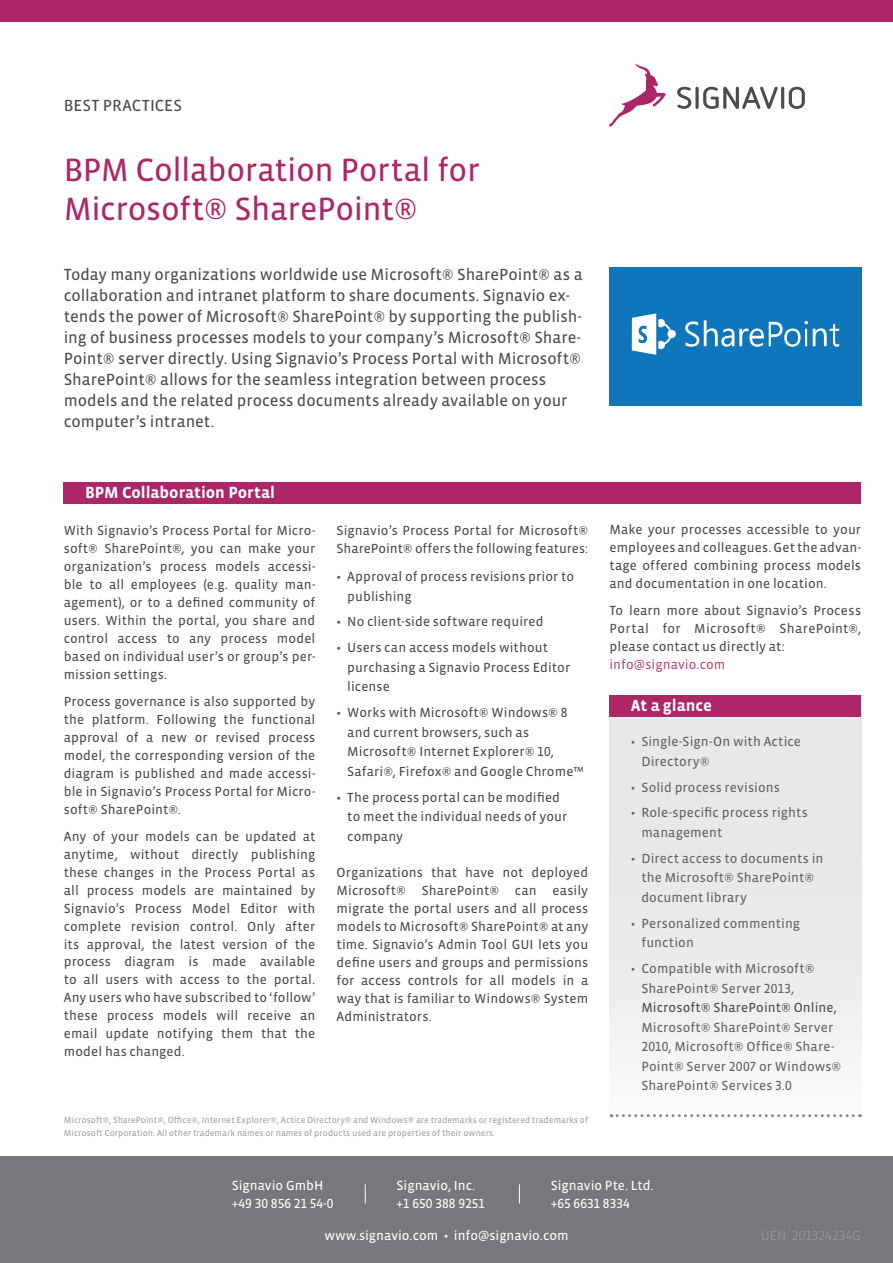
<style>
.page{position:relative;width:893px;height:1263px;background:#fff}
.page>*{position:absolute;margin:0;border:0;box-sizing:border-box;transform-origin:0 0}
.t1{font:33px/39px "Vista Sans OT";letter-spacing:-.01em;color:#ad2668}
.t2{font:16.5px/21px "Vista Sans OT";color:#4b4c4d}
.t3{font:700 16.5px "Vista Sans OT";color:#fff}
.t4{font:13.5px/18px "Vista Sans OT";letter-spacing:.01em;color:#4b4c4d;text-align:justify}
.t5{font:13.5px/19.5px "Vista Sans OT";letter-spacing:.01em;color:#636366}
.t6{font:13.5px/18px "Vista Sans OT";color:#fff}
.t7{font:13.5px "Vista Sans OT";letter-spacing:.005em;color:#b74b77}
.t8{font:300 13.5px "Vista Sans OT";color:#9d9fa2}
.t9{font:9px/13.5px "Vista Sans OT";color:#9d9fa2}
</style>
<div class="page">
<div style="left:609px;top:716px;width:252px;height:400px;background:linear-gradient(to bottom,#e2e4e5,#f6f6f7)"></div>
<svg style="left:677px;top:87px;width:128px;height:22px"></svg>
<hr style="left:781px;top:87px;width:3px;height:22px;background:#4b4c4d;border-radius:2px">
<div style="left:0;top:0;width:893px;height:21px;background:#ad2668"></div>
<div style="left:64px;top:483px;width:797px;height:21px;background:#ad2668"></div>
<svg style="left:609px;top:64px;width:57px;height:63px"></svg>
<div style="left:609px;top:695px;width:252px;height:21px;background:#ad2668"></div>
<svg style="left:611px;top:1114px;width:250px;height:3px"></svg>
<svg style="left:609px;top:268px;width:252px;height:137px;background:#1e7ec0"></svg>
<div style="left:0;top:1157px;width:893px;height:106px;background:#76787b"></div>
<svg style="left:365px;top:1184px;width:1px;height:19px"></svg>
<svg style="left:519px;top:1184px;width:1px;height:19px"></svg>
<p class="t2" style="left:64px;top:95px;width:120px">BEST PRACTICES</p>
<h1 class="t1" style="left:64px;top:151px;width:417px">BPM Collaboration Portal for<br>Microsoft® SharePoint®</h1>
<p class="t2" style="left:64px;top:264px;width:520px">Today many organizations worldwide use Microsoft® SharePoint® as a collaboration and intranet platform to share documents. Signavio ex&shy;tends the power of Microsoft® SharePoint® by supporting the publish&shy;ing of business processes models to your company’s Microsoft® Share-Point® server directly. Using Signavio’s Process Portal with Microsoft® SharePoint® allows for the seamless integration between process models and the related process documents already available on your computer’s intranet.</p>
<p class="t3" style="left:85px;top:484px;width:192px">BPM Collaboration Portal</p>
<p class="t4" style="left:64px;top:521px;width:253px">With Signavio’s Process Portal for Micro&shy;soft® SharePoint®, you can make your organization’s process models accessi&shy;ble to all employees (e.g. quality man&shy;agement), or to a defined community of users. Within the portal, you share and control access to any process model based on individual user’s or group’s per&shy;mission settings.</p>
<p class="t4" style="left:64px;top:692px;width:253px">Process governance is also supported by the platform. Following the functional approval of a new or revised process model, the corresponding version of the diagram is published and made accessi&shy;ble in Signavio’s Process Portal for Micro&shy;soft® SharePoint®.</p>
<p class="t4" style="left:64px;top:827px;width:253px">Any of your models can be updated at anytime, without directly publishing these changes in the Process Portal as all process models are maintained by Signavio’s Process Model Editor with complete revision control. Only after its approval, the latest version of the process diagram is made available to all users with access to the portal.<br>Any users who have subscribed to ‘follow’ these process models will receive an email update notifying them that the model has changed.</p>
<p class="t4" style="left:337px;top:521px;width:253px">Signavio’s Process Portal for Microsoft®<br>SharePoint® offers the following features:</p>
<p class="t4" style="left:347px;top:567px;width:228px;line-height:19.5px;text-indent:-11px">• Approval of process revisions prior to publishing</p>
<p class="t4" style="left:337px;top:613px;width:208px">• No client-side software required</p>
<p class="t4" style="left:347px;top:638px;width:224px;line-height:19.5px;text-align:left;text-indent:-11px">• Users can access models without purchasing a Signavio Process Editor license</p>
<p class="t4" style="left:347px;top:703px;width:238px;line-height:19.5px;text-align:left;text-indent:-11px">• Works with Microsoft® Windows® 8 and current browsers, such as Microsoft® Internet Explorer® 10, Safari®, Firefox® and Google Chrome™</p>
<p class="t4" style="left:347px;top:787px;width:221px;line-height:19.5px;text-align:left;text-indent:-11px">• The process portal can be modified to meet the individual needs of your company</p>
<p class="t4" style="left:337px;top:864px;width:253px">Organizations that have not deployed Microsoft® SharePoint® can easily migrate the portal users and all process models to Microsoft® SharePoint® at any time. Signavio’s Admin Tool GUI lets you define users and groups and permissions for access controls for all models in a way that is familiar to Windows® System Administrators.</p>
<p class="t9" style="left:64px;top:1113px;width:526px">Microsoft®, SharePoint®, Office®, Internet Explorer®, Actice Directory® and Windows® are trademarks or registered trademarks of<br>Microsoft Corporation. All other trademark names or names of products used are properties of their owners.</p>
<p class="t4" style="left:609px;top:521px;width:253px">Make your processes accessible to your employees and colleagues. Get the advan&shy;tage offered combining process models and documentation in one location.</p>
<p class="t4" style="left:609px;top:602px;width:253px">To learn more about Signavio’s Process Portal for Microsoft® SharePoint®, please contact us directly at:</p>
<p class="t7" style="left:609px;top:657px;width:117px">info@signavio.com</p>
<p class="t3" style="left:631px;top:697px;width:83px">At a glance</p>
<p class="t5" style="left:641px;top:732px;width:161px;text-indent:-11px">• Single-Sign-On with Actice<br>Directory®</p>
<p class="t5" style="left:631px;top:777px;width:151px">• Solid process revisions</p>
<p class="t5" style="left:641px;top:803px;width:168px;text-indent:-11px">• Role-specific process rights management</p>
<p class="t5" style="left:641px;top:849px;width:184px;text-indent:-11px">• Direct access to documents in the Microsoft® SharePoint® document library</p>
<p class="t5" style="left:641px;top:914px;width:160px;text-indent:-11px">• Personalized commenting function</p>
<p class="t5" style="left:641px;top:959px;width:175px;text-indent:-11px">• Compatible with Microsoft®<br>SharePoint® Server 2013,</p>
<p class="t4" style="left:641px;top:999px;width:197px">Microsoft® SharePoint® Online,</p>
<p class="t5" style="left:641px;top:1017px;width:202px">Microsoft® SharePoint® Server<br>2010, Microsoft® Office® Share-<br>Point® Server 2007 or Windows®<br>SharePoint® Services 3.0</p>
<p class="t6" style="left:232px;top:1177px;width:103px">Signavio GmbH +49 30 856 21 54-0</p>
<p class="t6" style="left:397px;top:1177px;width:90px">Signavio, Inc. +1 650 388 9251</p>
<p class="t6" style="left:551px;top:1177px;width:105px">Signavio Pte. Ltd. +65 6631 8334</p>
<p class="t6" style="left:324px;top:1227px;width:246px">www.signavio.com • info@signavio.com</p>
<p class="t8" style="left:761px;top:1229px;width:102px">UEN: 201324234G</p>
</div>
